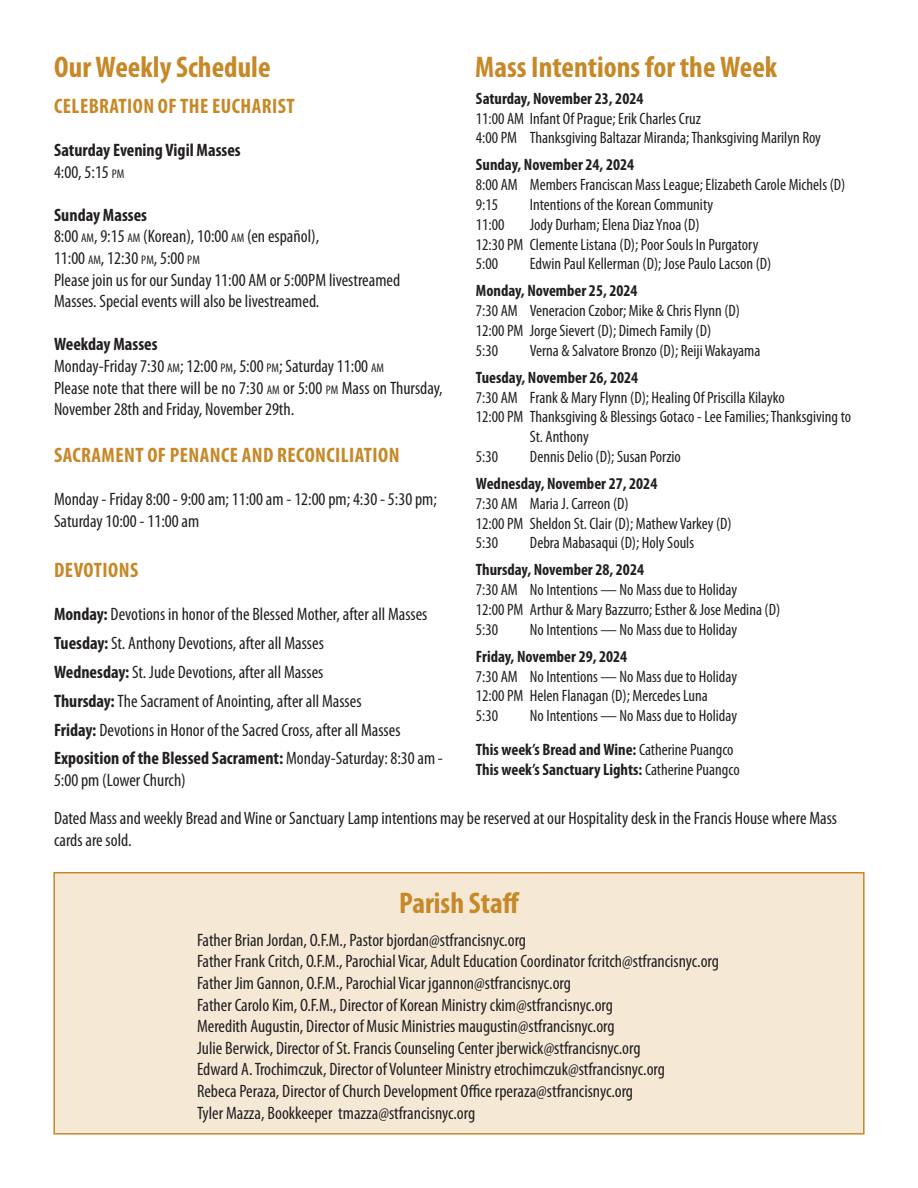
<style>
.page{position:relative;width:918px;height:1188px;background:#fff}
.page>*{position:absolute;margin:0;border:0;box-sizing:border-box;transform-origin:0 0}
.t1{font:700 condensed 30px "Myriad Pro";color:#c78827}
.t2{font:700 condensed 21px "Myriad Pro";letter-spacing:.02em;color:#c78827}
.Body_txt_left{font:condensed 18px/21.6px "Myriad Pro";color:#231f20}
.t3{font:700 condensed 18px "Myriad Pro";color:#231f20}
.t4{font:condensed 16.5px/19.8px "Myriad Pro";color:#231f20}
.t5{font:700 condensed 16.5px "Myriad Pro";color:#231f20}
.s1{font-size:12.6px}
.s2{font-style:inherit}
.s3{font-weight:700}
.s4{font-weight:400}
</style>
<div class="page">
<div style="left:53px;top:872px;width:812px;height:263px;background:#f5e9d6;border:2px solid #c78827"></div>
<p class="t1" style="left:54px;top:48px;width:218px">Our Weekly Schedule</p>
<p class="t1" style="left:475px;top:48px;width:304px">Mass Intentions for the Week</p>
<p class="t2" style="left:54px;top:93px;width:242px">CELEBRATION OF THE EUCHARIST</p>
<p class="t3" style="left:54px;top:139px;width:188px">Saturday Evening Vigil Masses</p>
<p class="Body_txt_left" style="left:54px;top:161px;width:72px">4:00, 5:15 <span class="s1">PM</span></p>
<p class="t3" style="left:54px;top:204px;width:95px">Sunday Masses</p>
<p class="Body_txt_left" style="left:54px;top:225px;width:267px">8:00 <span class="s1">AM</span>, 9:15 <span class="s1">AM</span> (Korean), 10:00 <span class="s1">AM</span> (en español),</p>
<p class="Body_txt_left" style="left:54px;top:247px;width:147px">11:00 <span class="s1">AM</span>, 12:30 <span class="s1">PM</span>, 5:00 <span class="s1">PM</span></p>
<p class="Body_txt_left" style="left:54px;top:269px;width:348px">Please join us for our Sunday 11:00 AM or 5:00PM livestreamed<br>Masses. Special events will also be livestreamed.</p>
<p class="t3" style="left:54px;top:333px;width:105px">Weekday Masses</p>
<p class="Body_txt_left" style="left:54px;top:355px;width:331px">Monday-Friday 7:30 <span class="s1">AM</span>; 12:00 <span class="s1">PM</span><span class="s2">,</span> 5:00 <span class="s1">PM</span><span class="s2">;</span> Saturday 11:00 <span class="s1">AM</span></p>
<p class="Body_txt_left" style="left:54px;top:377px;width:390px">Please note that there will be no 7:30 <span class="s1">AM</span> or 5:00 <span class="s1">PM</span> Mass on Thursday,<br>November 28th and Friday, November 29th.</p>
<p class="t2" style="left:54px;top:442px;width:347px">SACRAMENT OF PENANCE AND RECONCILIATION</p>
<p class="Body_txt_left" style="left:54px;top:488px;width:384px">Monday - Friday 8:00 - 9:00 am; 11:00 am - 12:00 pm; 4:30 - 5:30 pm;</p>
<p class="Body_txt_left" style="left:54px;top:510px;width:147px">Saturday 10:00 - 11:00 am</p>
<p class="t2" style="left:54px;top:557px;width:86px">DEVOTIONS</p>
<p class="Body_txt_left" style="left:54px;top:603px;width:375px"><span class="s3">Monday:</span> Devotions in honor of the Blessed Mother, after all Masses</p>
<p class="Body_txt_left" style="left:54px;top:632px;width:271px"><span class="s3">Tuesday:</span> St. Anthony Devotions, after all Masses</p>
<p class="Body_txt_left" style="left:54px;top:661px;width:271px"><span class="s3">Wednesday:</span> St. Jude Devotions, after all Masses</p>
<p class="Body_txt_left" style="left:54px;top:690px;width:309px"><span class="s3">Thursday:</span> The Sacrament of Anointing, after all Masses</p>
<p class="Body_txt_left" style="left:54px;top:719px;width:348px"><span class="s3">Friday:</span> Devotions in Honor of the Sacred Cross, after all Masses</p>
<p class="t3" style="left:54px;top:747px;width:390px">Exposition of the Blessed Sacrament: <span class="s4">Monday-Saturday: 8:30 am -</span></p>
<p class="Body_txt_left" style="left:54px;top:769px;width:133px">5:00 pm (Lower Church)</p>
<p class="t5" style="left:476px;top:88px;width:169px">Saturday, November 23, 2024</p>
<p class="t4" style="left:476px;top:108px;width:226px">11:00 AM Infant Of Prague; Erik Charles Cruz</p>
<p class="t4" style="left:476px;top:128px;width:347px">4:00 PM Thanksgiving Baltazar Miranda; Thanksgiving Marilyn Roy</p>
<p class="t5" style="left:476px;top:155px;width:160px">Sunday, November 24, 2024</p>
<p class="t4" style="left:476px;top:175px;width:371px">8:00 AM Members Franciscan Mass League; Elizabeth Carole Michels (D)</p>
<p class="t4" style="left:476px;top:194px;width:24px">9:15</p>
<p class="t4" style="left:530px;top:194px;width:185px">Intentions of the Korean Community</p>
<p class="t4" style="left:476px;top:214px;width:30px">11:00</p>
<p class="t4" style="left:530px;top:214px;width:171px">Jody Durham; Elena Diaz Ynoa (D)</p>
<p class="t4" style="left:476px;top:234px;width:284px">12:30 PM Clemente Listana (D); Poor Souls In Purgatory</p>
<p class="t4" style="left:476px;top:254px;width:24px">5:00</p>
<p class="t4" style="left:530px;top:254px;width:243px">Edwin Paul Kellerman (D); Jose Paulo Lacson (D)</p>
<p class="t5" style="left:476px;top:281px;width:163px">Monday, November 25, 2024</p>
<p class="t4" style="left:476px;top:301px;width:266px">7:30 AM Veneracion Czobor; Mike &amp; Chris Flynn (D)</p>
<p class="t4" style="left:476px;top:320px;width:237px">12:00 PM Jorge Sievert (D); Dimech Family (D)</p>
<p class="t4" style="left:476px;top:340px;width:24px">5:30</p>
<p class="t4" style="left:530px;top:340px;width:232px">Verna &amp; Salvatore Bronzo (D); Reiji Wakayama</p>
<p class="t5" style="left:476px;top:367px;width:164px">Tuesday, November 26, 2024</p>
<p class="t4" style="left:476px;top:387px;width:310px">7:30 AM Frank &amp; Mary Flynn (D); Healing Of Priscilla Kilayko</p>
<p class="t4" style="left:530px;top:407px;width:323px;text-indent:-54px">12:00 PM Thanksgiving &amp; Blessings Gotaco - Lee Families; Thanksgiving to<br>St. Anthony</p>
<p class="t4" style="left:476px;top:446px;width:24px">5:30</p>
<p class="t4" style="left:530px;top:446px;width:153px">Dennis Delio (D); Susan Porzio</p>
<p class="t5" style="left:476px;top:473px;width:183px">Wednesday, November 27, 2024</p>
<p class="t4" style="left:476px;top:493px;width:154px">7:30 AM Maria J. Carreon (D)</p>
<p class="t4" style="left:476px;top:513px;width:257px">12:00 PM Sheldon St. Clair (D); Mathew Varkey (D)</p>
<p class="t4" style="left:476px;top:533px;width:24px">5:30</p>
<p class="t4" style="left:530px;top:533px;width:166px">Debra Mabasaqui (D); Holy Souls</p>
<p class="t5" style="left:476px;top:560px;width:170px">Thursday, November 28, 2024</p>
<p class="t4" style="left:476px;top:580px;width:263px">7:30 AM No Intentions — No Mass due to Holiday</p>
<p class="t4" style="left:476px;top:599px;width:306px">12:00 PM Arthur &amp; Mary Bazzurro; Esther &amp; Jose Medina (D)</p>
<p class="t4" style="left:476px;top:619px;width:24px">5:30</p>
<p class="t4" style="left:530px;top:619px;width:209px">No Intentions — No Mass due to Holiday</p>
<p class="t5" style="left:476px;top:646px;width:153px">Friday, November 29, 2024</p>
<p class="t4" style="left:476px;top:666px;width:263px">7:30 AM No Intentions — No Mass due to Holiday</p>
<p class="t4" style="left:476px;top:686px;width:233px">12:00 PM Helen Flanagan (D); Mercedes Luna</p>
<p class="t4" style="left:476px;top:706px;width:24px">5:30</p>
<p class="t4" style="left:530px;top:706px;width:209px">No Intentions — No Mass due to Holiday</p>
<p class="t5" style="left:476px;top:740px;width:259px">This week’s Bread and Wine: <span class="s4">Catherine Puangco</span></p>
<p class="t5" style="left:476px;top:759px;width:265px">This week’s Sanctuary Lights: <span class="s4">Catherine Puangco</span></p>
<p class="Body_txt_left" style="left:54px;top:807px;width:785px">Dated Mass and weekly Bread and Wine or Sanctuary Lamp intentions may be reserved at our Hospitality desk in the Francis House where Mass</p>
<p class="Body_txt_left" style="left:54px;top:829px;width:79px">cards are sold.</p>
<p class="t1" style="left:399px;top:884px;width:122px">Parish Staff</p>
<p class="Body_txt_left" style="left:197px;top:929px;width:330px">Father Brian Jordan, O.F.M., Pastor bjordan@stfrancisnyc.org</p>
<p class="Body_txt_left" style="left:197px;top:950px;width:523px">Father Frank Critch, O.F.M., Parochial Vicar, Adult Education Coordinator fcritch@stfrancisnyc.org</p>
<p class="Body_txt_left" style="left:197px;top:972px;width:375px">Father Jim Gannon, O.F.M., Parochial Vicar jgannon@stfrancisnyc.org</p>
<p class="Body_txt_left" style="left:197px;top:994px;width:417px">Father Carolo Kim, O.F.M., Director of Korean Ministry ckim@stfrancisnyc.org</p>
<p class="Body_txt_left" style="left:197px;top:1015px;width:419px">Meredith Augustin, Director of Music Ministries maugustin@stfrancisnyc.org</p>
<p class="Body_txt_left" style="left:197px;top:1037px;width:445px">Julie Berwick, Director of St. Francis Counseling Center jberwick@stfrancisnyc.org</p>
<p class="Body_txt_left" style="left:197px;top:1058px;width:469px">Edward A. Trochimczuk, Director of Volunteer Ministry etrochimczuk@stfrancisnyc.org</p>
<p class="Body_txt_left" style="left:197px;top:1080px;width:438px">Rebeca Peraza, Director of Church Development Office rperaza@stfrancisnyc.org</p>
<p class="Body_txt_left" style="left:197px;top:1102px;width:280px">Tyler Mazza, Bookkeeper tmazza@stfrancisnyc.org</p>
</div>
